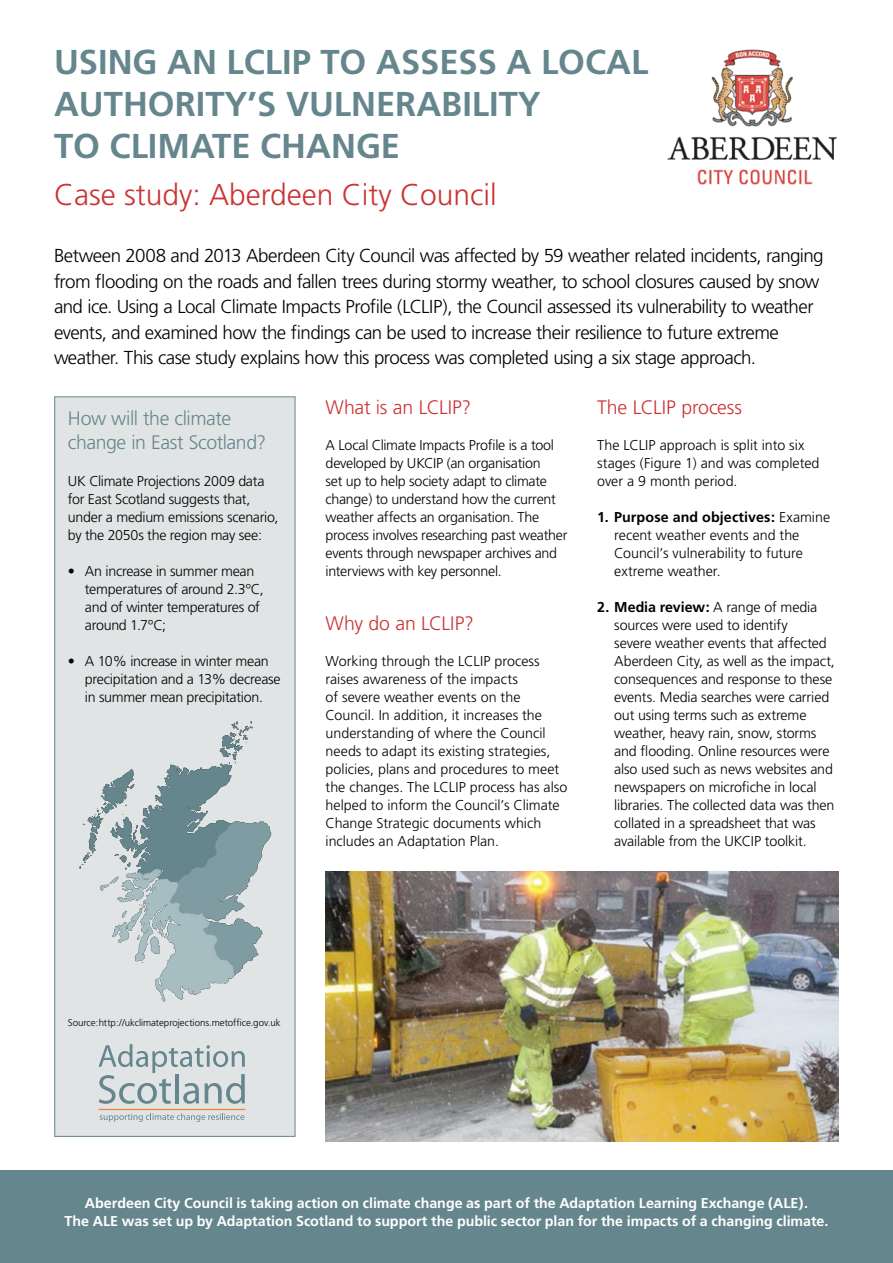
<style>
.page{position:relative;width:893px;height:1263px;background:#fff}
.page>*{position:absolute;margin:0;border:0;box-sizing:border-box;transform-origin:0 0}
.t1{font:700 34.5px/42px "Frutiger";color:#65868d}
.t2{font:300 30px "Frutiger";color:#c33}
.t3{font:300 19.5px "Frutiger";letter-spacing:-.01em;color:#c33}
.t4{font:300 19.5px/24px "Frutiger";letter-spacing:-.025em;color:#65868d}
.t5{font:300 18.75px/25.5px "Frutiger";letter-spacing:-.03em;color:#000}
.t6{font:300 14.25px/18px "Frutiger";letter-spacing:-.01em;color:#000}
.t7{font:700 14.25px/18px "Frutiger";color:#fff;text-align:center}
.t8{font:300 9.75px "Frutiger";letter-spacing:-.01em;color:#000}
.s1{font-weight:700}
</style>
<div class="page">
<div style="left:0;top:1170px;width:893px;height:93px;background:#65868d"></div>
<img style="left:668px;top:49px;width:169px;height:135px">
<div style="left:55px;top:397px;width:240px;height:739px;background:#e1e4e5"></div>
<div style="left:54px;top:396px;width:241px;height:741px;border:1px solid #65868d"></div>
<svg style="left:79px;top:727px;width:192px;height:274px"></svg>
<img style="left:231px;top:721px;width:21px;height:12px">
<img style="left:326px;top:872px;width:513px;height:269px">
<svg style="left:99px;top:1044px;width:146px;height:60px"></svg>
<hr style="left:99px;top:1109px;width:146px;height:1px;background:#f58027">
<svg style="left:100px;top:1113px;width:144px;height:9px"></svg>
<h1 class="t1" style="left:54px;top:41px;width:596px">USING AN LCLIP TO ASSESS A LOCAL<br>AUTHORITY’S VULNERABILITY<br>TO CLIMATE CHANGE</h1>
<h2 class="t2" style="left:54px;top:178px;width:444px">Case study: Aberdeen City Council</h2>
<p class="t5" style="left:54px;top:243px;width:771px">Between 2008 and 2013 Aberdeen City Council was affected by 59 weather related incidents, ranging from flooding on the roads and fallen trees during stormy weather, to school closures caused by snow and ice. Using a Local Climate Impacts Profile (LCLIP), the Council assessed its vulnerability to weather events, and examined how the findings can be used to increase their resilience to future extreme weather. This case study explains how this process was completed using a six stage approach.</p>
<h3 class="t3" style="left:326px;top:396px;width:147px">What is an LCLIP?</h3>
<p class="t6" style="left:326px;top:436px;width:243px">A Local Climate Impacts Profile is a tool developed by UKCIP (an organisation<br>set up to help society adapt to climate change) to understand how the current weather affects an organisation. The process involves researching past weather events through newspaper archives and interviews with key personnel.</p>
<h3 class="t3" style="left:326px;top:612px;width:150px">Why do an LCLIP?</h3>
<p class="t6" style="left:326px;top:652px;width:243px">Working through the LCLIP process raises awareness of the impacts<br>of severe weather events on the Council. In addition, it increases the understanding of where the Council needs to adapt its existing strategies, policies, plans and procedures to meet the changes. The LCLIP process has also helped to inform the Council’s Climate Change Strategic documents which includes an Adaptation Plan.</p>
<h3 class="t3" style="left:597px;top:396px;width:146px">The LCLIP process</h3>
<p class="t6" style="left:597px;top:436px;width:224px">The LCLIP approach is split into six stages (Figure 1) and was completed over a 9 month period.</p>
<p class="t6" style="left:614px;top:508px;width:217px;text-indent:-17px"><span class="s1">1. Purpose and objectives:</span> Examine recent weather events and the<br>Council’s vulnerability to future extreme weather.</p>
<p class="t6" style="left:614px;top:598px;width:222px;text-indent:-17px"><span class="s1">2. Media review:</span> A range of media sources were used to identify<br>severe weather events that affected Aberdeen City, as well as the impact, consequences and response to these events. Media searches were carried out using terms such as extreme weather, heavy rain, snow, storms and flooding. Online resources were also used such as news websites and newspapers on microfiche in local libraries. The collected data was then collated in a spreadsheet that was available from the UKCIP toolkit.</p>
<h3 class="t4" style="left:68px;top:406px;width:200px">How will the climate change in East Scotland?</h3>
<p class="t6" style="left:68px;top:472px;width:212px">UK Climate Projections 2009 data for East Scotland suggests that, under a medium emissions scenario, by the 2050s the region may see:</p>
<p class="t6" style="left:85px;top:562px;width:180px;text-indent:-17px">• An increase in summer mean temperatures of around 2.3ºC, and of winter temperatures of around 1.7ºC;</p>
<p class="t6" style="left:85px;top:652px;width:197px;text-indent:-17px">• A 10% increase in winter mean precipitation and a 13% decrease in summer mean precipitation.</p>
<p class="t8" style="left:68px;top:1017px;width:214px">Source:http://ukclimateprojections.metoffice.gov.uk</p>
<p class="t7" style="left:65px;top:1194px;width:765px">Aberdeen City Council is taking action on climate change as part of the Adaptation Learning Exchange (ALE).<br>The ALE was set up by Adaptation Scotland to support the public sector plan for the impacts of a changing climate.</p>
</div>
